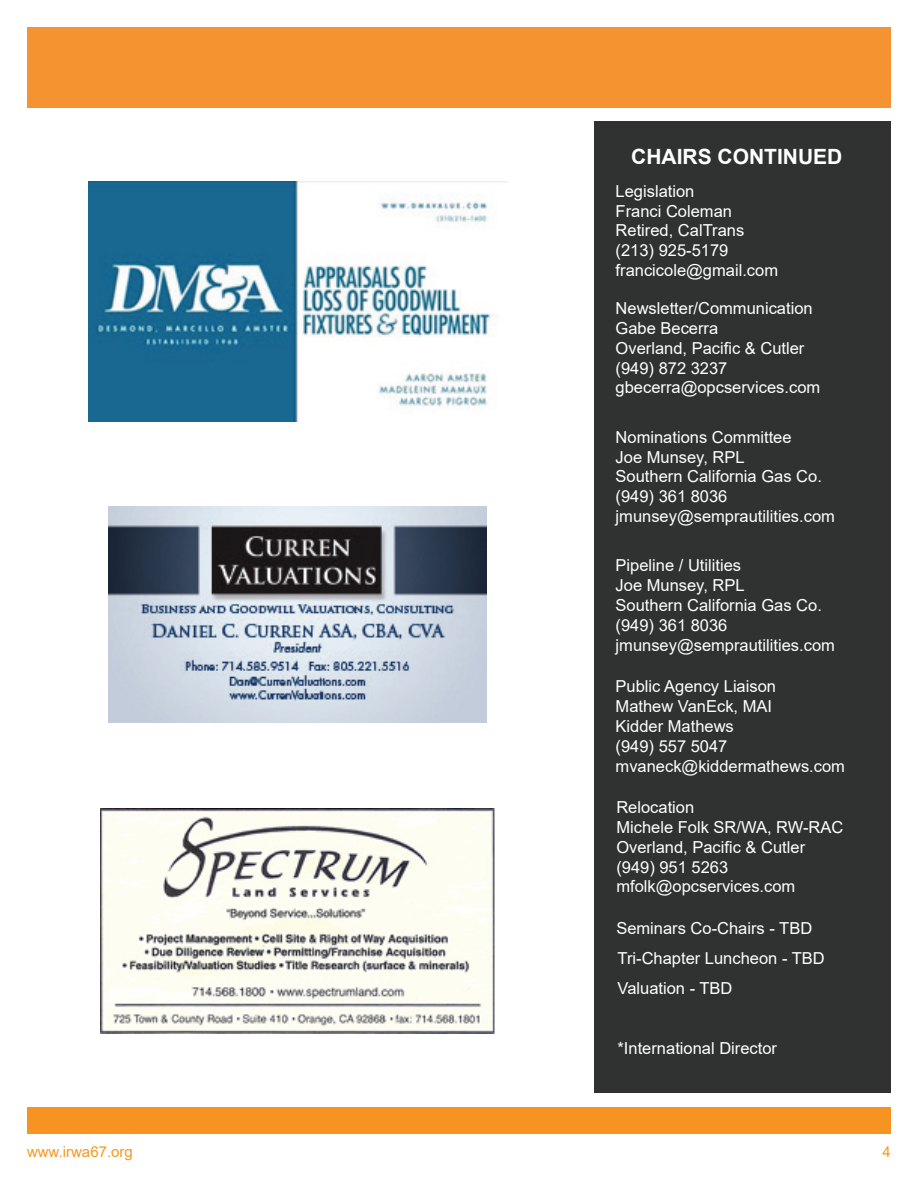
<style>
.page{position:relative;width:918px;height:1188px;background:#fff}
.page>*{position:absolute;margin:0;border:0;box-sizing:border-box;transform-origin:0 0}
.t1{font:700 21px "Arial";color:#fff}
.t2{font:16.5px/19.8px "Arial";color:#fff}
.t3{font:15px "Arial";color:#f7981d}
</style>
<div class="page">
<div style="left:27px;top:1107px;width:864px;height:27px;background:#f79321"></div>
<div style="left:27px;top:27px;width:864px;height:81px;background:#f69331"></div>
<div style="left:594px;top:122px;width:297px;height:972px;background:#303131"></div>
<img style="left:100px;top:808px;width:395px;height:226px">
<img style="left:89px;top:182px;width:418px;height:240px">
<img style="left:109px;top:507px;width:378px;height:216px">
<p class="t1" style="left:631px;top:142px;width:213px">CHAIRS CONTINUED</p>
<p class="t2" style="left:616px;top:181px;width:164px">Legislation<br>Franci Coleman<br>Retired, CalTrans (213) 925-5179 francicole@gmail.com</p>
<p class="t2" style="left:616px;top:298px;width:206px">Newsletter/Communication<br>Gabe Becerra<br>Overland, Pacific &amp; Cutler (949) 872 3237 gbecerra@opcservices.com</p>
<p class="t2" style="left:616px;top:427px;width:221px">Nominations Committee<br>Joe Munsey, RPL<br>Southern California Gas Co. (949) 361 8036 jmunsey@semprautilities.com</p>
<p class="t2" style="left:616px;top:556px;width:221px">Pipeline / Utilities<br>Joe Munsey, RPL<br>Southern California Gas Co. (949) 361 8036 jmunsey@semprautilities.com</p>
<p class="t2" style="left:616px;top:677px;width:231px">Public Agency Liaison<br>Mathew VanEck, MAI<br>Kidder Mathews<br>(949) 557 5047 mvaneck@kiddermathews.com</p>
<p class="t2" style="left:616px;top:797px;width:229px">Relocation<br>Michele Folk SR/WA, RW-RAC<br>Overland, Pacific &amp; Cutler (949) 951 5263 mfolk@opcservices.com</p>
<p class="t2" style="left:616px;top:918px;width:197px">Seminars Co-Chairs - TBD</p>
<p class="t2" style="left:618px;top:948px;width:209px">Tri-Chapter Luncheon - TBD</p>
<p class="t2" style="left:618px;top:978px;width:116px">Valuation - TBD</p>
<p class="t2" style="left:618px;top:1038px;width:161px">*International Director</p>
<p class="t3" style="left:27px;top:1141px;width:107px">www.irwa67.org</p>
<p class="t3" style="left:883px;top:1141px;width:10px">4</p>
</div>
